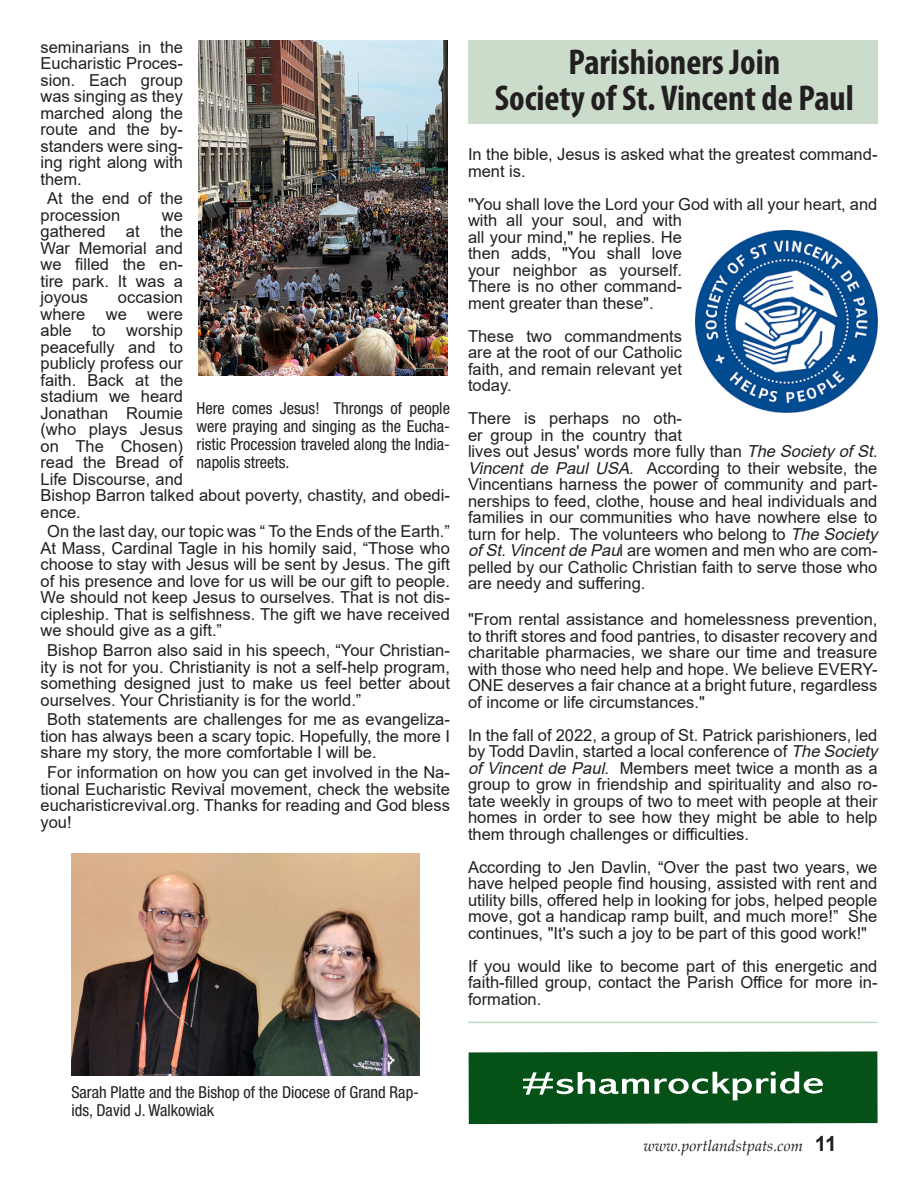
<style>
.page{position:relative;width:918px;height:1188px;background:#fff}
.page>*{position:absolute;margin:0;border:0;box-sizing:border-box;transform-origin:0 0}
.Headline--secondary{font:700 condensed 36px "Myriad Pro";color:#231f20}
.Text_with_space_after_paragraphs{font:condensed 31.95px "Abadi";color:#fff;scale:1.61 1}
.Spotlight_Introduction{font:16.5px/16.5px "Arial";color:#231f20}
.Paragraph_Style_3{font:16.5px/16.5px "Arial";color:#231f20;text-align:justify}
.Spotlight_Introduction-2{font:condensed 16.5px/18px "Helvetica Neue LT Std";color:#231f20;text-align:justify}
.t1{font:italic 15.75px "Palatino Linotype";color:#231f20}
.s1{font-style:italic}
.s2{font-family:"Arial";font-weight:700;font-style:normal;font-size:21px}
</style>
<div class="page">
<div style="left:468px;top:40px;width:410px;height:84px;background:#cbdccb"></div>
<div style="left:469px;top:1051px;width:409px;height:73px;background:#065118"></div>
<hr style="left:468px;top:1022px;width:410px;height:1px;background:#c1d6c3">
<img style="left:696px;top:231px;width:182px;height:182px">
<img style="left:199px;top:40px;width:249px;height:336px">
<img style="left:72px;top:854px;width:347px;height:222px">
<p class="Paragraph_Style_3" style="left:40px;top:38px;width:144px">seminarians in the Eucharistic Proces&shy;sion. Each group was singing as they marched along the route and the by&shy;standers were sing&shy;ing right along with them.</p>
<p class="Paragraph_Style_3" style="left:40px;top:190px;width:144px;text-indent:7px">At the end of the procession</p>
<p class="Paragraph_Style_3" style="left:40px;top:207px;width:144px;text-indent:121px">we gathered at the War Memorial and we filled the en&shy;tire park. It was a joyous</p>
<p class="Paragraph_Style_3" style="left:40px;top:289px;width:411px;text-align:left;text-indent:77px">occasion<br>where we were<br>able to worship<br>peacefully and to<br>publicly profess our<br>faith. Back at the<br>stadium we heard<br>Jonathan Roumie<br>(who plays Jesus<br>on The Chosen)<br>read the Bread of<br>Life Discourse, and<br>Bishop Barron talked about poverty, chastity, and obedi&shy;ence.</p>
<p class="Paragraph_Style_3" style="left:40px;top:523px;width:411px;text-indent:7px">On the last day, our topic was “ To the Ends of the Earth.” At Mass, Cardinal Tagle in his homily said, “Those who choose to stay with Jesus will be sent by Jesus. The gift of his presence and love for us will be our gift to people.<br>We should not keep Jesus to ourselves. That is not dis&shy;cipleship. That is selfishness. The gift we have received we should give as a gift.”</p>
<p class="Paragraph_Style_3" style="left:40px;top:642px;width:411px;text-indent:7px">Bishop Barron also said in his speech, “Your Christian&shy;ity is not for you. Christianity is not a self-help program, something designed just to make us feel better about ourselves. Your Christianity is for the world.”</p>
<p class="Paragraph_Style_3" style="left:40px;top:711px;width:411px;text-indent:7px">Both statements are challenges for me as evangeliza&shy;tion has always been a scary topic. Hopefully, the more I share my story, the more comfortable I will be.</p>
<p class="Paragraph_Style_3" style="left:40px;top:764px;width:411px;text-indent:7px">For information on how you can get involved in the Na&shy;tional Eucharistic Revival movement, check the website eucharisticrevival.org. Thanks for reading and God bless you!</p>
<p class="Spotlight_Introduction-2" style="left:197px;top:399px;width:255px">Here comes Jesus! Throngs of people were praying and singing as the Eucha&shy;ristic Procession traveled along the India&shy;napolis streets.</p>
<p class="Headline--secondary" style="left:569px;top:40px;width:213px">Parishioners Join</p>
<p class="Headline--secondary" style="left:495px;top:76px;width:361px">Society of St. Vincent de Paul</p>
<p class="Spotlight_Introduction" style="left:468px;top:146px;width:411px">In the bible, Jesus is asked what the greatest command&shy;ment is.</p>
<p class="Spotlight_Introduction" style="left:468px;top:195px;width:411px">"You shall love the Lord your God with all your heart, and with all your soul, and with<br>all your mind," he replies. He<br>then adds, "You shall love<br>your neighbor as yourself.<br>There is no other command-<br>ment greater than these".</p>
<p class="Spotlight_Introduction" style="left:468px;top:327px;width:216px;text-align:justify">These two commandments are at the root of our Catholic faith, and remain relevant yet today.</p>
<p class="Spotlight_Introduction" style="left:468px;top:410px;width:416px">There is perhaps no oth-<br>er group in the country that<br>lives out Jesus' words more fully than <span class="s1">The SocietyofSt.<br>Vincent de Paul USA</span>. According to their website, the Vincentians harness the power of community and part&shy;nerships to feed, clothe, house and heal individuals and families in our communities who have nowhere else to turn for help. The volunteers who belong to <span class="s1">The Society ofSt.Vincentde Pau</span>l are women and men who are com&shy;pelled by our Catholic Christian faith to serve those who are needy and suffering.</p>
<p class="Spotlight_Introduction" style="left:468px;top:611px;width:411px;text-align:justify">"From rental assistance and homelessness prevention, to thrift stores and food pantries, to disaster recovery and charitable pharmacies, we share our time and treasure with those who need help and hope. We believe EVERY-ONE deserves a fair chance at a bright future, regardless of income or life circumstances."</p>
<p class="Spotlight_Introduction" style="left:468px;top:727px;width:416px">In the fall of 2022, a group of St. Patrick parishioners, led by Todd Davlin, started a local conference of <span class="s1">The Society ofVincentde Paul</span>. Members meet twice a month as a group to grow in friendship and spirituality and also ro&shy;tate weekly in groups of two to meet with people at their homes in order to see how they might be able to help them through challenges or difficulties.</p>
<p class="Spotlight_Introduction" style="left:468px;top:859px;width:411px;text-align:justify">According to Jen Davlin, “Over the past two years, we have helped people find housing, assisted with rent and utility bills, offered help in looking for jobs, helped people move, got a handicap ramp built, and much more!” She continues, "It's such a joy to be part of this good work!"</p>
<p class="Spotlight_Introduction" style="left:468px;top:958px;width:411px;text-align:justify">If you would like to become part of this energetic and faith-filled group, contact the Parish Office for more in&shy;formation.</p>
<p class="Spotlight_Introduction-2" style="left:71px;top:1083px;width:349px">Sarah Platte and the Bishop of the Diocese of Grand Rap&shy;ids, David J. Walkowiak</p>
<p class="Text_with_space_after_paragraphs" style="left:521px;top:1064px;width:190px">#shamrockpride</p>
<p class="t1" style="left:643px;top:1135px;width:195px">www.portlandstpats.com <span class="s2">11</span></p>
</div>
